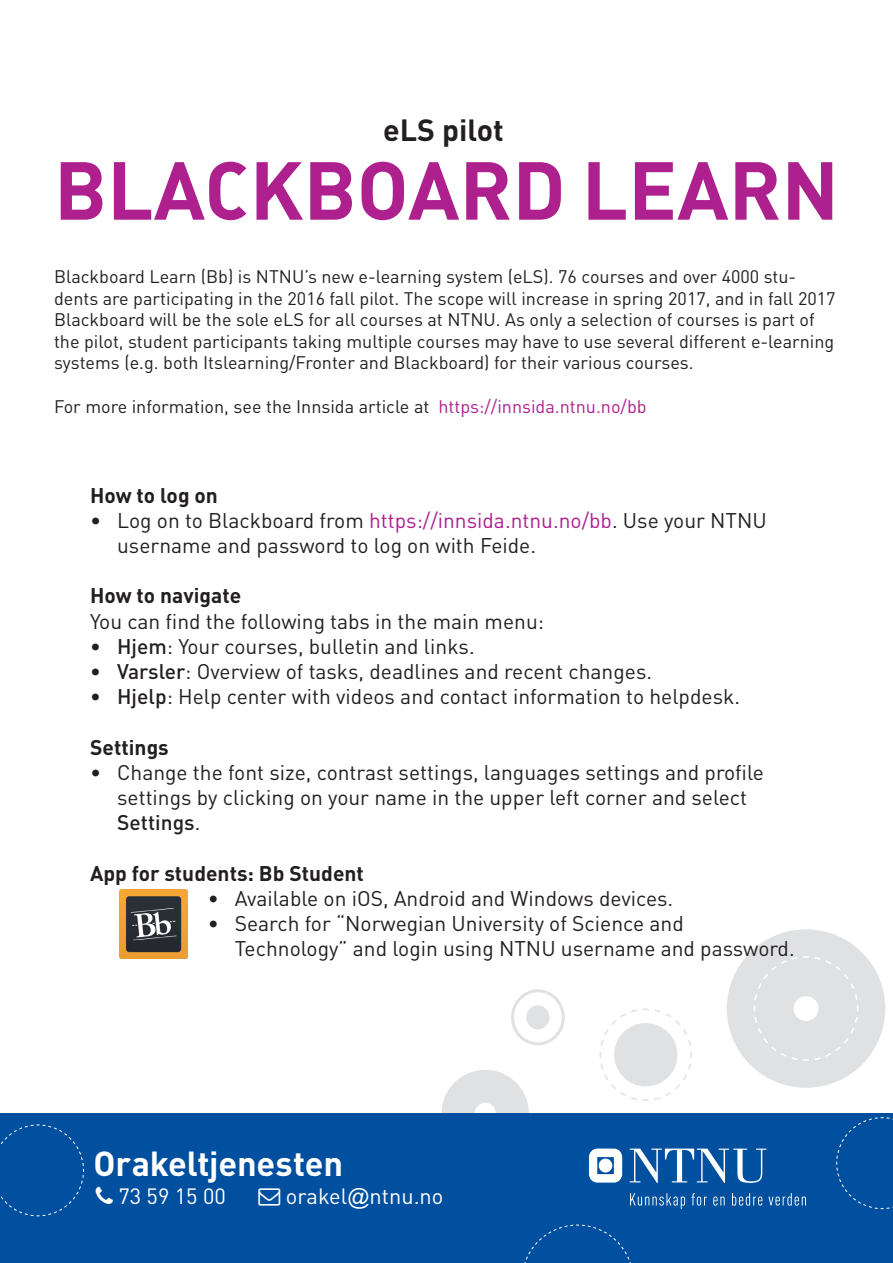
<style>
.page{position:relative;width:893px;height:1263px;background:#fff}
.page>*{position:absolute;margin:0;border:0;box-sizing:border-box;transform-origin:0 0}
.t1{font:700 80.85px "DIN";color:#ad208e}
.t2{font:700 34.35px "DIN";letter-spacing:-.005em;color:#fff}
.t3{font:700 30.3px "DIN";color:#231f20}
.t4{font:21.9px "DIN";color:#fff}
.t5{font:21px/25.2px "DIN";color:#231f20}
.t6{font:700 21px "DIN";color:#231f20}
.t7{font:18px/21.6px "DIN";color:#231f20}
.s1{color:#ad208e}
.s2{font-weight:500}
.s3{font-family:"Arial"}
</style>
<div class="page">
<div style="left:727px;top:929px;width:158px;height:159px;background:#e0e1e3;border-radius:50%"></div>
<svg style="left:754px;top:956px;width:104px;height:105px"></svg>
<div style="left:794px;top:996px;width:24px;height:25px;background:#fff;border-radius:50%"></div>
<div style="left:442px;top:1070px;width:87px;height:87px;background:#e0e1e3;border-radius:50%"></div>
<div style="left:475px;top:1103px;width:21px;height:21px;background:#fff;border-radius:50%"></div>
<svg style="left:599px;top:1008px;width:93px;height:93px"></svg>
<div style="left:614px;top:1023px;width:63px;height:63px;background:#e0e1e3;border-radius:50%"></div>
<div style="left:511px;top:989px;width:54px;height:56px;border:3px solid #e0e1e3;border-radius:50%"></div>
<div style="left:526px;top:1005px;width:23px;height:24px;background:#e0e1e3;border-radius:50%"></div>
<div style="left:0;top:1113px;width:893px;height:150px;background:#01509f"></div>
<svg style="left:630px;top:1193px;width:55px;height:16px"></svg>
<svg style="left:691px;top:1193px;width:16px;height:12px"></svg>
<svg style="left:713px;top:1196px;width:12px;height:9px"></svg>
<svg style="left:732px;top:1193px;width:30px;height:12px"></svg>
<svg style="left:768px;top:1193px;width:38px;height:12px"></svg>
<svg style="left:589px;top:1148px;width:33px;height:34px"></svg>
<div style="left:599px;top:1158px;width:13px;height:14px;background:#fff;border-radius:50%"></div>
<svg style="left:630px;top:1148px;width:136px;height:35px"></svg>
<svg style="left:0;top:1124px;width:84px;height:92px"></svg>
<svg style="left:524px;top:1224px;width:107px;height:39px"></svg>
<svg style="left:836px;top:1117px;width:57px;height:92px"></svg>
<img style="left:119px;top:890px;width:69px;height:69px">
<p class="t3" style="left:383px;top:111px;width:122px">eLS pilot</p>
<p class="t1" style="left:54px;top:142px;width:786px">BLACKBOARD LEARN</p>
<p class="t7" style="left:54px;top:266px;width:783px">Blackboard Learn (Bb) is NTNU’s new e-learning system (eLS). 76 courses and over 4000 stu&shy;dents are participating in the 2016 fall pilot. The scope will increase in spring 2017, and in fall 2017<br>Blackboard will be the sole eLS for all courses at NTNU. As only a selection of courses is part of the pilot, student participants taking multiple courses may have to use several different e-learning systems (e.g. both Itslearning/Fronter and Blackboard) for their various courses.</p>
<p class="t7" style="left:54px;top:395px;width:594px">For more information, see the Innsida article at <span class="s1">https://innsida.ntnu.no/bb</span></p>
<p class="t6" style="left:90px;top:482px;width:129px">How to log on</p>
<p class="t5" style="left:117px;top:508px;width:651px;text-indent:-27px">• Log on to Blackboard from <span class="s1">https://innsida.ntnu.no/bb</span>. Use your NTNU username and password to log on with Feide.</p>
<p class="t6" style="left:90px;top:583px;width:153px">How to navigate</p>
<p class="t5" style="left:90px;top:608px;width:455px">You can find the following tabs in the main menu:</p>
<p class="t5" style="left:90px;top:634px;width:386px"><span class="s2">• Hjem</span>: Your courses, bulletin and links.</p>
<p class="t5" style="left:90px;top:659px;width:563px"><span class="s2">• Varsler</span>: Overview of tasks, deadlines and recent changes.</p>
<p class="t5" style="left:90px;top:684px;width:651px"><span class="s2">• Hjelp</span>: Help center with videos and contact information to helpdesk.</p>
<p class="t6" style="left:90px;top:734px;width:80px">Settings</p>
<p class="t5" style="left:117px;top:760px;width:648px;text-indent:-27px">• Change the font size, contrast settings, languages settings and profile settings by clicking on your name in the upper left corner and select<br><span class="s2">Settings</span>.</p>
<p class="t6" style="left:90px;top:860px;width:275px">App for students: Bb Student</p>
<p class="t5" style="left:208px;top:886px;width:467px">• Available on iOS, Android and Windows devices.</p>
<p class="t5" style="left:235px;top:911px;width:561px;text-indent:-27px">• Search for “Norwegian University of Science and<br>Technology” and login using NTNU username and password.</p>
<h2 class="t2" style="left:94px;top:1143px;width:251px">Orakeltjenesten</h2>
<p class="t4" style="left:118px;top:1183px;width:109px">73 59 15 00</p>
<p class="t4" style="left:286px;top:1183px;width:159px">orakel<span class="s3">@</span>ntnu.no</p>
</div>
